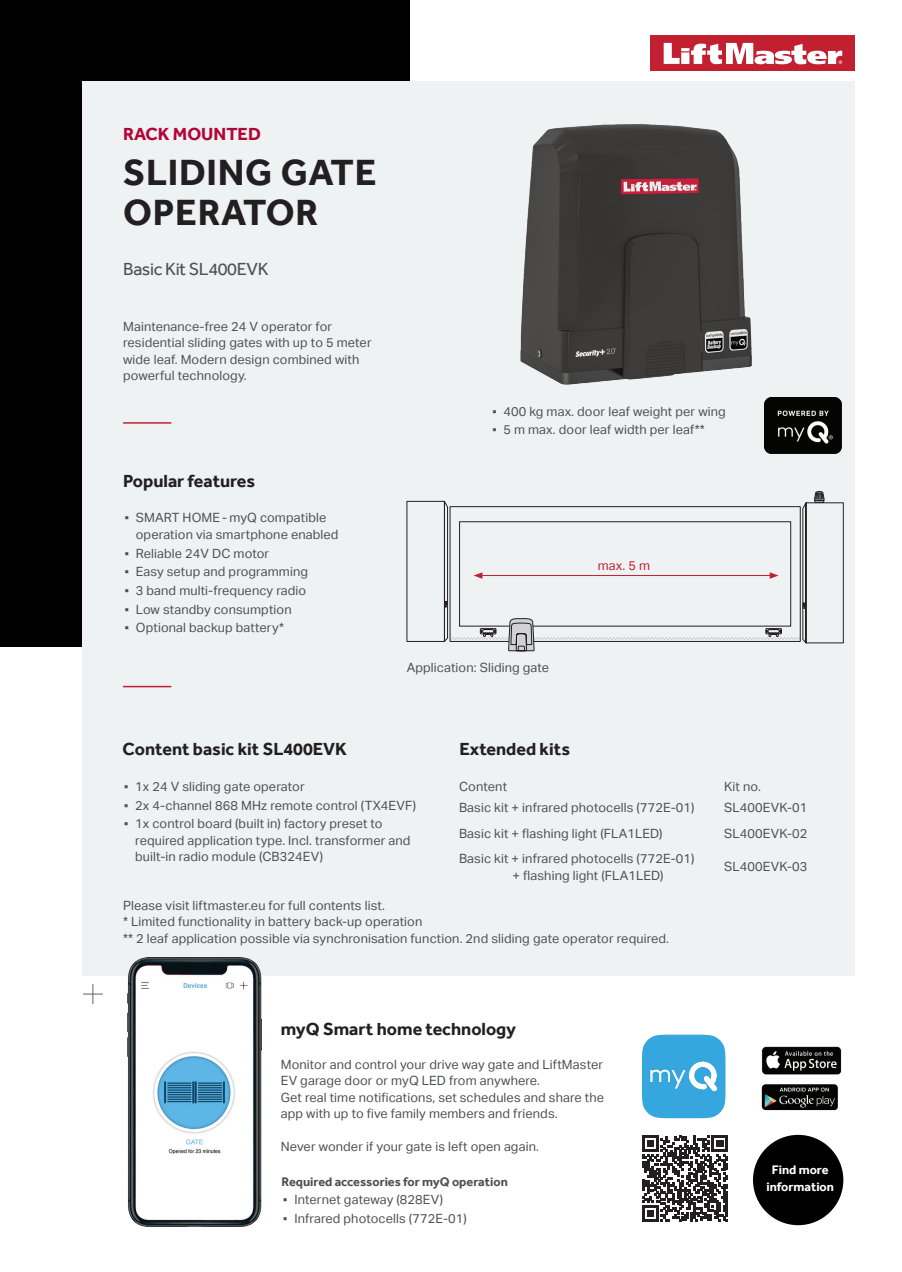
<style>
.page{position:relative;width:902px;height:1272px;background:#fff}
.page>*{position:absolute;margin:0;border:0;box-sizing:border-box;transform-origin:0 0}
.t1{font:700 37.5px/40.5px "Effra";letter-spacing:.02em;color:#231f20}
.t2{font:700 18px "Effra";color:#231f20}
.t3{font:18px "Effra";letter-spacing:-.02em;color:#4d5055}
.t4{font:700 18px "Effra";color:#b30437}
.t5{font:12.75px/16.5px "Aktiv Grotesk";letter-spacing:.01em;color:#4d5055}
.t6{font:700 12.75px "Effra";color:#4d5055}
.t7{font:700 12.75px/16.5px "Effra";color:#fff;text-align:center}
.t8{font:12.75px "Aktiv Grotesk";color:#c31f32}
</style>
<div class="page">
<div style="left:0;top:0;width:409px;height:646px;background:#000"></div>
<div style="left:82px;top:81px;width:773px;height:894px;background:#eff2f3"></div>
<hr style="left:123px;top:422px;width:48px;height:1px;background:#c31f32">
<hr style="left:123px;top:685px;width:48px;height:2px;background:#c11f31">
<img style="left:128px;top:957px;width:133px;height:269px">
<img style="left:761px;top:1084px;width:77px;height:27px">
<img style="left:761px;top:1046px;width:81px;height:29px">
<svg style="left:642px;top:1034px;width:83px;height:84px;background:#51b2e2"></svg>
<div style="left:650px;top:36px;width:205px;height:35px;background:#c21f31"></div>
<svg style="left:663px;top:43px;width:179px;height:21px"></svg>
<svg style="left:642px;top:1135px;width:85px;height:86px"></svg>
<div style="left:753px;top:1134px;width:90px;height:91px;background:#000;border-radius:50%"></div>
<img style="left:764px;top:398px;width:77px;height:56px">
<svg style="left:83px;top:984px;width:20px;height:19px"></svg>
<img style="left:520px;top:124px;width:232px;height:261px">
<svg style="left:406px;top:500px;width:437px;height:144px"></svg>
<svg style="left:450px;top:617px;width:350px;height:35px"></svg>
<svg style="left:814px;top:491px;width:10px;height:14px"></svg>
<svg style="left:800px;top:602px;width:7px;height:6px"></svg>
<svg style="left:443px;top:601px;width:6px;height:6px"></svg>
<h2 class="t4" style="left:123px;top:123px;width:139px">RACK MOUNTED</h2>
<h1 class="t1" style="left:123px;top:152px;width:255px">SLIDING GATE<br>OPERATOR</h1>
<h2 class="t3" style="left:123px;top:258px;width:147px">Basic Kit SL400EVK</h2>
<p class="t5" style="left:123px;top:318px;width:250px">Maintenance-free 24 V operator for residential sliding gates with up to 5 meter wide leaf. Modern design combined with powerful technology.</p>
<h2 class="t2" style="left:123px;top:470px;width:133px">Popular features</h2>
<p class="t5" style="left:136px;top:510px;width:204px;text-indent:-13px">▪ SMART HOME - myQ compatible operation via smartphone enabled</p>
<p class="t5" style="left:123px;top:545px;width:148px">▪ Reliable 24V DC motor</p>
<p class="t5" style="left:123px;top:563px;width:186px">▪ Easy setup and programming</p>
<p class="t5" style="left:123px;top:582px;width:185px">▪ 3 band multi-frequency radio</p>
<p class="t5" style="left:123px;top:601px;width:170px">▪ Low standby consumption</p>
<p class="t5" style="left:123px;top:619px;width:162px">▪ Optional backup battery*</p>
<p class="t5" style="left:490px;top:403px;width:236px">▪ 400 kg max. door leaf weight per wing</p>
<p class="t5" style="left:490px;top:422px;width:215px">▪ 5 m max. door leaf width per leaf**</p>
<p class="t5" style="left:406px;top:659px;width:144px">Application: Sliding gate</p>
<p class="t8" style="left:597px;top:558px;width:54px">max. 5 m</p>
<h2 class="t2" style="left:122px;top:738px;width:226px">Content basic kit SL400EVK</h2>
<p class="t5" style="left:122px;top:778px;width:184px">▪ 1x 24 V sliding gate operator</p>
<p class="t5" style="left:122px;top:796px;width:295px">▪ 2x 4-channel 868 MHz remote control (TX4EVF)</p>
<p class="t5" style="left:135px;top:815px;width:277px;text-indent:-13px">▪ 1x control board (built in) factory preset to required application type. Incl. transformer and built-in radio module (CB324EV)</p>
<h2 class="t2" style="left:459px;top:738px;width:112px">Extended kits</h2>
<p class="t5" style="left:459px;top:777px;width:49px">Content</p>
<p class="t5" style="left:724px;top:777px;width:38px">Kit no.</p>
<p class="t5" style="left:459px;top:799px;width:237px">Basic kit + infrared photocells (772E-01)</p>
<p class="t5" style="left:724px;top:799px;width:85px">SL400EVK-01</p>
<p class="t5" style="left:459px;top:824px;width:205px">Basic kit + flashing light (FLA1LED)</p>
<p class="t5" style="left:724px;top:824px;width:85px">SL400EVK-02</p>
<p class="t5" style="left:512px;top:850px;width:183px;text-indent:-53px">Basic kit + infrared photocells (772E-01) + flashing light (FLA1LED)</p>
<p class="t5" style="left:724px;top:858px;width:85px">SL400EVK-03</p>
<p class="t5" style="left:123px;top:897px;width:547px">Please visit liftmaster.eu for full contents list.<br>* Limited functionality in battery back-up operation<br>** 2 leaf application possible via synchronisation function. 2nd sliding gate operator required.</p>
<h2 class="t2" style="left:281px;top:1018px;width:236px">myQ Smart home technology</h2>
<p class="t5" style="left:281px;top:1055px;width:325px">Monitor and control your drive way gate and LiftMaster EV garage door or myQ LED from anywhere.<br>Get real time notifications, set schedules and share the app with up to five family members and friends.</p>
<p class="t5" style="left:281px;top:1138px;width:259px">Never wonder if your gate is left open again.</p>
<p class="t6" style="left:281px;top:1173px;width:228px">Required accessories for myQ operation</p>
<p class="t5" style="left:281px;top:1191px;width:163px">▪ Internet gateway (828EV)</p>
<p class="t5" style="left:281px;top:1210px;width:187px">▪ Infrared photocells (772E-01)</p>
<p class="t7" style="left:766px;top:1161px;width:69px">Find more information</p>
</div>
